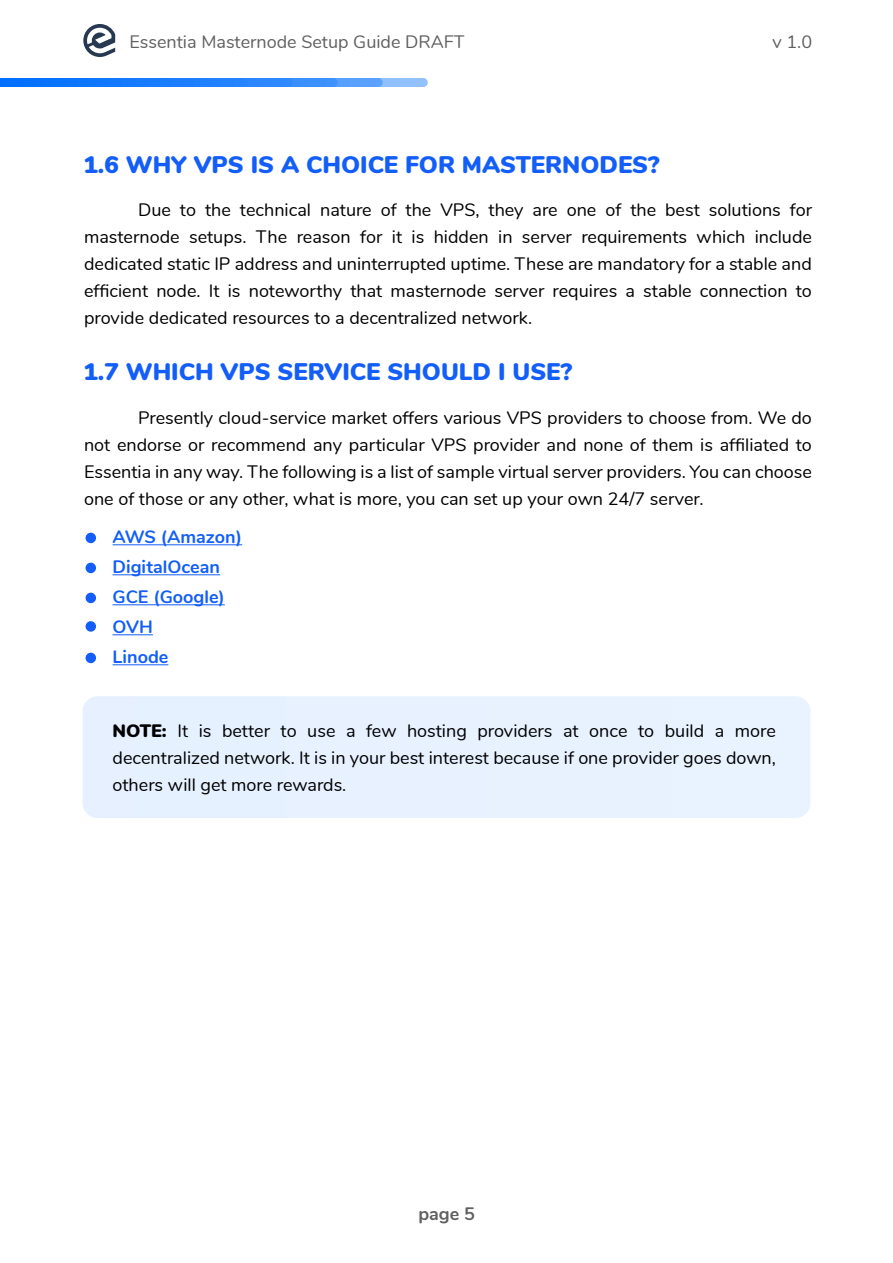
<style>
.page{position:relative;width:893px;height:1263px;background:#fff}
.page>*{position:absolute;margin:0;border:0;box-sizing:border-box;transform-origin:0 0}
.t1{font:900 24px "Nunito";color:#135ef8}
.t2{font:18px/27px "Nunito";color:#000;text-align:justify}
.t3{font:700 18px/30px "Nunito";color:#135ef8}
.t4{font:18px "Nunito";color:#606060}
.t5{font:700 18px "Nunito";color:#606060}
.s1{font-weight:900}
</style>
<div class="page">
<svg style="left:0;top:78px;width:428px;height:9px;background:#2f89ff"></svg>
<div style="left:82px;top:696px;width:728px;height:122px;background:#e7f1ff;border-radius:15px"></div>
<hr style="left:112px;top:544px;width:130px;height:1px;background:#135ef8">
<hr style="left:112px;top:574px;width:108px;height:1px;background:#135ef8">
<hr style="left:112px;top:604px;width:113px;height:1px;background:#135ef8">
<hr style="left:112px;top:634px;width:41px;height:1px;background:#135ef8">
<hr style="left:112px;top:664px;width:56px;height:1px;background:#135ef8">
<div style="left:85px;top:653px;width:11px;height:10px;background:#135ef8;border-radius:50%"></div>
<div style="left:85px;top:621px;width:11px;height:11px;background:#135ef8;border-radius:50%"></div>
<div style="left:85px;top:593px;width:11px;height:10px;background:#135ef8;border-radius:50%"></div>
<div style="left:85px;top:563px;width:11px;height:10px;background:#135ef8;border-radius:50%"></div>
<div style="left:85px;top:533px;width:11px;height:10px;background:#135ef8;border-radius:50%"></div>
<svg style="left:83px;top:24px;width:32px;height:33px"></svg>
<p class="t4" style="left:129px;top:29px;width:337px">Essentia Masternode Setup Guide DRAFT</p>
<p class="t4" style="left:772px;top:29px;width:41px">v 1.0</p>
<h1 class="t1" style="left:83px;top:147px;width:577px">1.6 WHY VPS IS A CHOICE FOR MASTERNODES?</h1>
<p class="t2" style="left:84px;top:196px;width:729px;text-indent:54px">Due to the technical nature of the VPS, they are one of the best solutions for masternode setups. The reason for it is hidden in server requirements which include dedicated static IP address and uninterrupted uptime. These are mandatory for a stable and efficient node. It is noteworthy that masternode server requires a stable connection to provide dedicated resources to a decentralized network.</p>
<h1 class="t1" style="left:83px;top:354px;width:490px">1.7 WHICH VPS SERVICE SHOULD I USE?</h1>
<p class="t2" style="left:84px;top:403px;width:729px;text-indent:54px">Presently cloud-service market offers various VPS providers to choose from. We do not endorse or recommend any particular VPS provider and none of them is affiliated to Essentia in any way. The following is a list of sample virtual server providers. You can choose one of those or any other, what is more, you can set up your own 24/7 server.</p>
<p class="t3" style="left:112px;top:521px;width:131px">AWS (Amazon)<br>DigitalOcean<br>GCE (Google)<br>OVH<br>Linode</p>
<p class="t2" style="left:112px;top:716px;width:665px"><span class="s1">NOTE:</span> It is better to use a few hosting providers at once to build a more decentralized network. It is in your best interest because if one provider goes down, others will get more rewards.</p>
<p class="t5" style="left:418px;top:1200px;width:58px">page 5</p>
</div>
